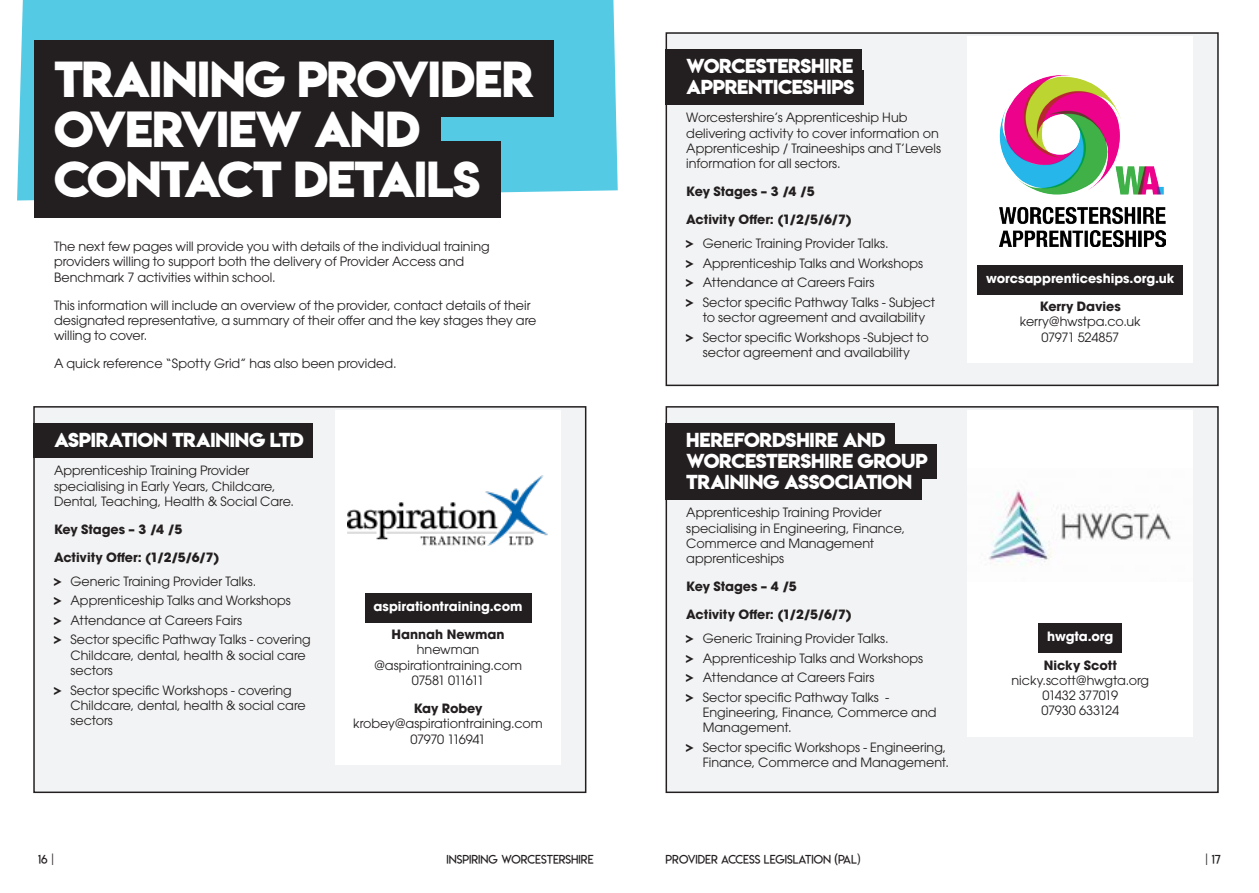
<style>
.page{position:relative;width:1259px;height:893px;background:#fff}
.page>*{position:absolute;margin:0;border:0;box-sizing:border-box;transform-origin:0 0}
.t1{font:45px/50.6px "Lemon Milkbold";letter-spacing:-.025em;color:#fff}
.t2{font:18px/21px "Lemon Milkbold";letter-spacing:-.02em;color:#fff}
.Body{font:12.75px/15.3px "ITC Avant Garde Pro";color:#231f20}
.Paragraph_Style_8{font:700 12.75px "ITC Avant Garde Pro";letter-spacing:-.005em;color:#231f20}
.Paragraph_Style_8-2{font:12.75px/15.3px "ITC Avant Garde Pro";color:#231f20}
.Paragraph_Style_10{font:700 12.75px "ITC Avant Garde Pro";letter-spacing:-.005em;color:#fff}
.Body-2{font:12.75px/15.3px "ITC Avant Garde Pro";letter-spacing:-.02em;color:#231f20;text-align:center}
.t3{font:12px "Lemon Milklight";color:#231f20}
.s1{font-family:"Lemon Milk"}
.s2{font-weight:700}
</style>
<div class="page">
<div style="left:17px;top:0;width:601px;height:200px;background:#55cae4"></div>
<div style="left:34px;top:407px;width:551px;height:385px;background:#f2f3f4"></div>
<div style="left:33px;top:406px;width:553px;height:387px;border:2px solid #231f20"></div>
<div style="left:666px;top:33px;width:552px;height:352px;background:#f2f3f4"></div>
<div style="left:665px;top:32px;width:553px;height:354px;border:2px solid #231f20"></div>
<div style="left:666px;top:407px;width:552px;height:385px;background:#f2f3f4"></div>
<div style="left:665px;top:406px;width:553px;height:387px;border:2px solid #231f20"></div>
<div style="left:34px;top:40px;width:520px;height:77px;background:#231f20"></div>
<div style="left:34px;top:91px;width:406px;height:77px;background:#231f20"></div>
<div style="left:34px;top:141px;width:467px;height:77px;background:#231f20"></div>
<div style="left:33px;top:423px;width:280px;height:34px;background:#231f20"></div>
<div style="left:665px;top:49px;width:197px;height:34px;background:#231f20"></div>
<div style="left:665px;top:70px;width:198px;height:34px;background:#231f20"></div>
<div style="left:665px;top:423px;width:229px;height:34px;background:#231f20"></div>
<div style="left:665px;top:444px;width:271px;height:34px;background:#231f20"></div>
<div style="left:665px;top:465px;width:256px;height:34px;background:#231f20"></div>
<div style="left:335px;top:410px;width:225px;height:355px;background:#fff"></div>
<div style="left:365px;top:593px;width:166px;height:30px;background:#231f20"></div>
<div style="left:967px;top:36px;width:225px;height:327px;background:#fff"></div>
<div style="left:977px;top:265px;width:206px;height:30px;background:#231f20"></div>
<div style="left:967px;top:410px;width:225px;height:327px;background:#fff"></div>
<div style="left:1038px;top:623px;width:84px;height:30px;background:#231f20"></div>
<img style="left:347px;top:476px;width:201px;height:69px">
<img style="left:999px;top:75px;width:166px;height:171px">
<img style="left:988px;top:490px;width:183px;height:75px">
<h2 class="t1" style="left:54px;top:53px;width:481px">TRAINING PROVIDER<br>OVERVIEW AND<br>CONTACT DETAILS</h2>
<p class="Body" style="left:54px;top:239px;width:437px">The next few pages will provide you with details of the individual training providers willing to support both the delivery of Provider Access and<br>Benchmark 7 activities within school.</p>
<p class="Body" style="left:54px;top:297px;width:484px">This information will include an overview of the provider, contact details of their designated representative, a summary of their offer and the key stages they are willing to cover.</p>
<p class="Body" style="left:54px;top:356px;width:344px">A quick reference “Spotty Grid” has also been provided.</p>
<h3 class="t2" style="left:54px;top:429px;width:251px">ASPIRATION TRAINING LTD</h3>
<p class="Paragraph_Style_8-2" style="left:54px;top:463px;width:242px">Apprenticeship Training Provider specialising in Early Years, Childcare,<br>Dental, Teaching, Health &amp; Social Care.</p>
<p class="Paragraph_Style_8" style="left:54px;top:521px;width:130px">Key Stages – 3 /4 /5</p>
<p class="Paragraph_Style_8" style="left:54px;top:549px;width:167px">Activity Offer: (1/2/5/6/7)</p>
<p class="Body" style="left:54px;top:573px;width:204px"><span class="s1">&gt;</span> Generic Training Provider Talks.</p>
<p class="Body" style="left:54px;top:593px;width:238px"><span class="s1">&gt;</span> Apprenticeship Talks and Workshops</p>
<p class="Body" style="left:54px;top:612px;width:190px"><span class="s1">&gt;</span> Attendance at Careers Fairs</p>
<p class="Body" style="left:70px;top:632px;width:242px;text-indent:-16px"><span class="s1">&gt;</span> Sector specific Pathway Talks - covering<br>Childcare, dental, health &amp; social care sectors</p>
<p class="Body" style="left:70px;top:682px;width:237px;text-indent:-16px"><span class="s1">&gt;</span> Sector specific Workshops - covering<br>Childcare, dental, health &amp; social care sectors</p>
<p class="Paragraph_Style_10" style="left:373px;top:598px;width:150px">aspirationtraining.com</p>
<p class="Body" style="left:374px;top:627px;width:150px;text-align:center"><span class="s2">Hannah Newman </span>hnewman @aspirationtraining.com<br>07581 011611</p>
<p class="Body" style="left:353px;top:700px;width:191px;text-align:center"><span class="s2">Kay Robey </span>krobey@aspirationtraining.com<br>07970 116941</p>
<h3 class="t2" style="left:686px;top:56px;width:170px">WORCESTERSHIRE<br>APPRENTICESHIPS</h3>
<p class="Body" style="left:686px;top:110px;width:256px">Worcestershire’s Apprenticeship Hub delivering activity to cover information on Apprenticeship / Traineeships and T’Levels information for all sectors.</p>
<p class="Paragraph_Style_8" style="left:686px;top:183px;width:130px">Key Stages – 3 /4 /5</p>
<p class="Paragraph_Style_8" style="left:686px;top:211px;width:167px">Activity Offer: (1/2/5/6/7)</p>
<p class="Body" style="left:686px;top:236px;width:204px"><span class="s1">&gt;</span> Generic Training Provider Talks.</p>
<p class="Body" style="left:686px;top:255px;width:238px"><span class="s1">&gt;</span> Apprenticeship Talks and Workshops</p>
<p class="Body" style="left:686px;top:275px;width:190px"><span class="s1">&gt;</span> Attendance at Careers Fairs</p>
<p class="Body" style="left:686px;top:294px;width:250px;text-align:center"><span class="s1">&gt;</span> Sector specific Pathway Talks - Subject to sector agreement and availability</p>
<p class="Body" style="left:686px;top:329px;width:244px;text-align:center"><span class="s1">&gt;</span> Sector specific Workshops -Subject to sector agreement and availability</p>
<h3 class="t2" style="left:686px;top:429px;width:243px">HEREFORDSHIRE AND<br>WORCESTERSHIRE GROUP<br>TRAINING ASSOCIATION</h3>
<p class="Body" style="left:686px;top:505px;width:220px">Apprenticeship Training Provider specialising in Engineering, Finance,<br>Commerce and Management apprenticeships</p>
<p class="Paragraph_Style_8" style="left:686px;top:578px;width:112px">Key Stages – 4 /5</p>
<p class="Paragraph_Style_8" style="left:686px;top:606px;width:167px">Activity Offer: (1/2/5/6/7)</p>
<p class="Body" style="left:686px;top:631px;width:204px"><span class="s1">&gt;</span> Generic Training Provider Talks.</p>
<p class="Body" style="left:686px;top:650px;width:238px"><span class="s1">&gt;</span> Apprenticeship Talks and Workshops</p>
<p class="Body" style="left:686px;top:670px;width:190px"><span class="s1">&gt;</span> Attendance at Careers Fairs</p>
<p class="Body" style="left:703px;top:689px;width:235px;text-indent:-16px"><span class="s1">&gt;</span> Sector specific Pathway Talks -<br>Engineering, Finance, Commerce and<br>Management.</p>
<p class="Body" style="left:686px;top:739px;width:264px;text-align:right"><span class="s1">&gt;</span> Sector specific Workshops - Engineering,<br>Finance, Commerce and Management.</p>
<p class="Paragraph_Style_10" style="left:986px;top:270px;width:190px">worcsapprenticeships.org.uk</p>
<p class="Body" style="left:1020px;top:298px;width:122px;text-align:center"><span class="s2">Kerry Davies </span>kerry@hwstpa.co.uk<br>07971 524857</p>
<p class="Paragraph_Style_10" style="left:1047px;top:628px;width:68px">hwgta.org</p>
<p class="Body-2" style="left:1011px;top:657px;width:139px"><span class="s2">Nicky Scott </span>nicky.scott@hwgta.org<br>01432 377019<br>07930 633124</p>
<p class="t3" style="left:38px;top:851px;width:18px">16 |</p>
<p class="t3" style="left:446px;top:851px;width:149px">INSPIRING WORCESTERSHIRE</p>
<p class="t3" style="left:665px;top:851px;width:196px">PROVIDER ACCESS LEGISLATION (PAL)</p>
<p class="t3" style="left:1205px;top:851px;width:17px">| 17</p>
</div>
